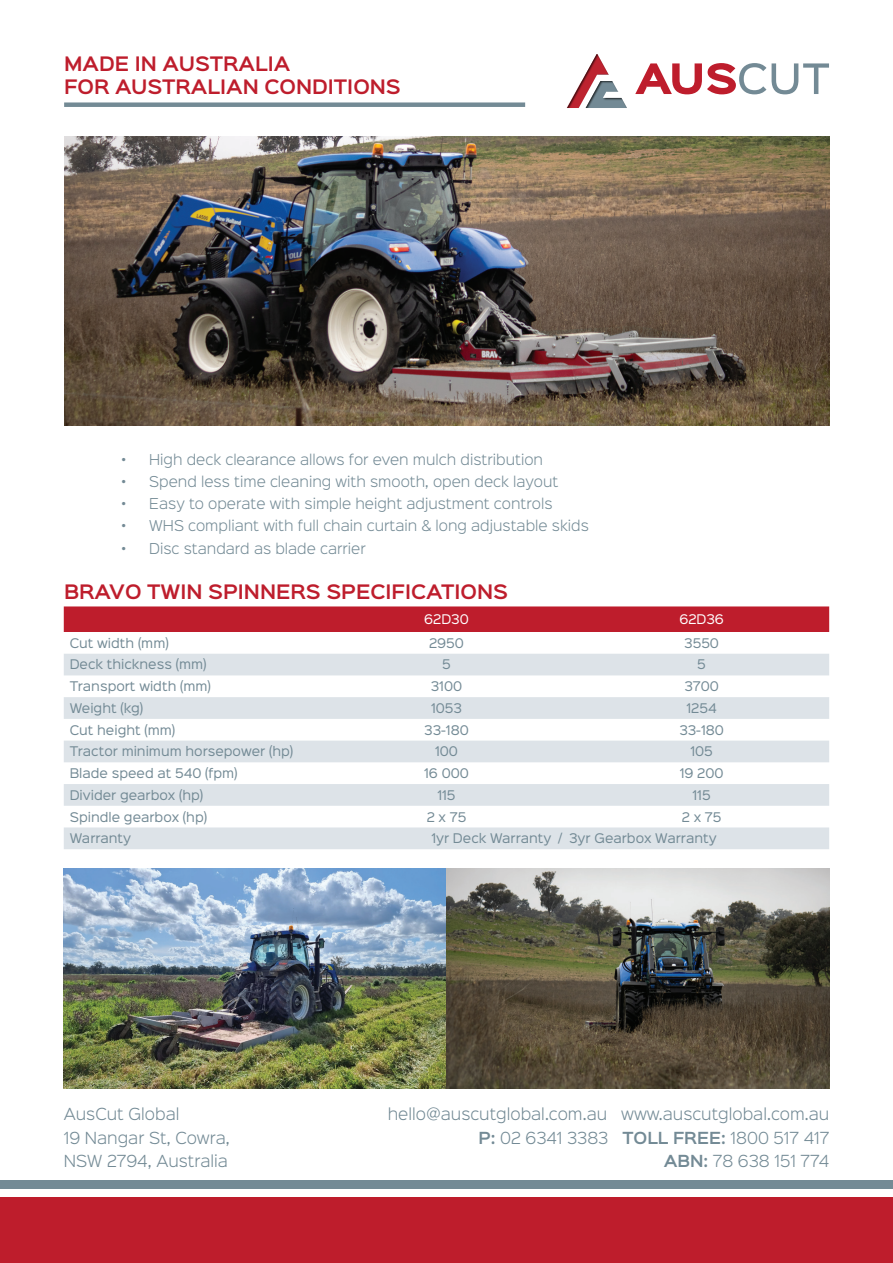
<style>
.page{position:relative;width:893px;height:1263px;background:#fff}
.page>*{position:absolute;margin:0;border:0;box-sizing:border-box;transform-origin:0 0}
.t1{font:600 18px/23.2px "Sinkin Sans 600";color:#be1d2c}
.t2{font:300 15px/23.7px "Sinkin Sans 300";color:#738a95}
.t3{font:300 13.5px "Sinkin Sans 300";color:#738a95}
.t4{font:12px "Sinkin Sans 400";color:#738a95}
.t5{font:12px "Sinkin Sans 400";color:#fff}
.s1{font-family:"Sinkin Sans 600";font-weight:600}
</style>
<div class="page">
<div style="left:0;top:1197px;width:893px;height:66px;background:#be1d2c"></div>
<div style="left:0;top:1180px;width:893px;height:8px;background:#738a95"></div>
<svg style="left:567px;top:54px;width:60px;height:54px"></svg>
<svg style="left:772px;top:63px;width:57px;height:31px"></svg>
<svg style="left:635px;top:63px;width:131px;height:32px"></svg>
<img style="left:64px;top:136px;width:765px;height:290px">
<img style="left:64px;top:868px;width:765px;height:221px">
<div style="left:64px;top:606px;width:765px;height:26px;background:#be1d2c"></div>
<svg style="left:64px;top:654px;width:765px;height:195px;fill:#dde3e8"></svg>
<div style="left:64px;top:102px;width:461px;height:5px;background:#738a95"></div>
<h1 class="t1" style="left:64px;top:51px;width:338px">MADE IN AUSTRALIA<br>FOR AUSTRALIAN CONDITIONS</h1>
<p class="t3" style="left:122px;top:448px;width:422px">• High deck clearance allows for even mulch distribution</p>
<p class="t3" style="left:122px;top:470px;width:438px">• Spend less time cleaning with smooth, open deck layout</p>
<p class="t3" style="left:122px;top:493px;width:432px">• Easy to operate with simple height adjustment controls</p>
<p class="t3" style="left:122px;top:515px;width:468px">• WHS compliant with full chain curtain &amp; long adjustable skids</p>
<p class="t3" style="left:122px;top:537px;width:245px">• Disc standard as blade carrier</p>
<h1 class="t1" style="left:64px;top:579px;width:445px">BRAVO TWIN SPINNERS SPECIFICATIONS</h1>
<p class="t5" style="left:424px;top:609px;width:46px">62D30</p>
<p class="t5" style="left:679px;top:609px;width:46px">62D36</p>
<p class="t4" style="left:70px;top:633px;width:100px">Cut width (mm)</p>
<p class="t4" style="left:429px;top:633px;width:36px">2950</p>
<p class="t4" style="left:684px;top:633px;width:36px">3550</p>
<p class="t4" style="left:70px;top:654px;width:138px">Deck thickness (mm)</p>
<p class="t4" style="left:442px;top:654px;width:10px">5</p>
<p class="t4" style="left:697px;top:654px;width:10px">5</p>
<p class="t4" style="left:70px;top:676px;width:143px">Transport width (mm)</p>
<p class="t4" style="left:431px;top:676px;width:33px">3100</p>
<p class="t4" style="left:684px;top:676px;width:36px">3700</p>
<p class="t4" style="left:70px;top:698px;width:75px">Weight (kg)</p>
<p class="t4" style="left:431px;top:698px;width:32px">1053</p>
<p class="t4" style="left:686px;top:698px;width:32px">1254</p>
<p class="t4" style="left:70px;top:720px;width:107px">Cut height (mm)</p>
<p class="t4" style="left:424px;top:720px;width:46px">33-180</p>
<p class="t4" style="left:679px;top:720px;width:46px">33-180</p>
<p class="t4" style="left:70px;top:741px;width:225px">Tractor minimum horsepower (hp)</p>
<p class="t4" style="left:435px;top:741px;width:24px">100</p>
<p class="t4" style="left:690px;top:741px;width:24px">105</p>
<p class="t4" style="left:70px;top:763px;width:169px">Blade speed at 540 (fpm)</p>
<p class="t4" style="left:424px;top:763px;width:46px">16 000</p>
<p class="t4" style="left:680px;top:763px;width:45px">19 200</p>
<p class="t4" style="left:70px;top:785px;width:135px">Divider gearbox (hp)</p>
<p class="t4" style="left:437px;top:785px;width:20px">115</p>
<p class="t4" style="left:692px;top:785px;width:20px">115</p>
<p class="t4" style="left:70px;top:806px;width:139px">Spindle gearbox (hp)</p>
<p class="t4" style="left:427px;top:806px;width:41px">2 x 75</p>
<p class="t4" style="left:682px;top:806px;width:41px">2 x 75</p>
<p class="t4" style="left:70px;top:828px;width:63px">Warranty</p>
<p class="t4" style="left:431px;top:828px;width:287px">1yr Deck Warranty / 3yr Gearbox Warranty</p>
<p class="t2" style="left:64px;top:1101px;width:168px">AusCut Global<br>19 Nangar St, Cowra,<br>NSW 2794, Australia</p>
<p class="t2" style="left:388px;top:1101px;width:443px;text-align:right">hello@auscutglobal.com.au www.auscutglobal.com.au<br><span class="s1">P:</span> 02 6341 3383 <span class="s1">TOLL FREE:</span> 1800 517 417<br><span class="s1">ABN:</span> 78 638 151 774</p>
</div>
